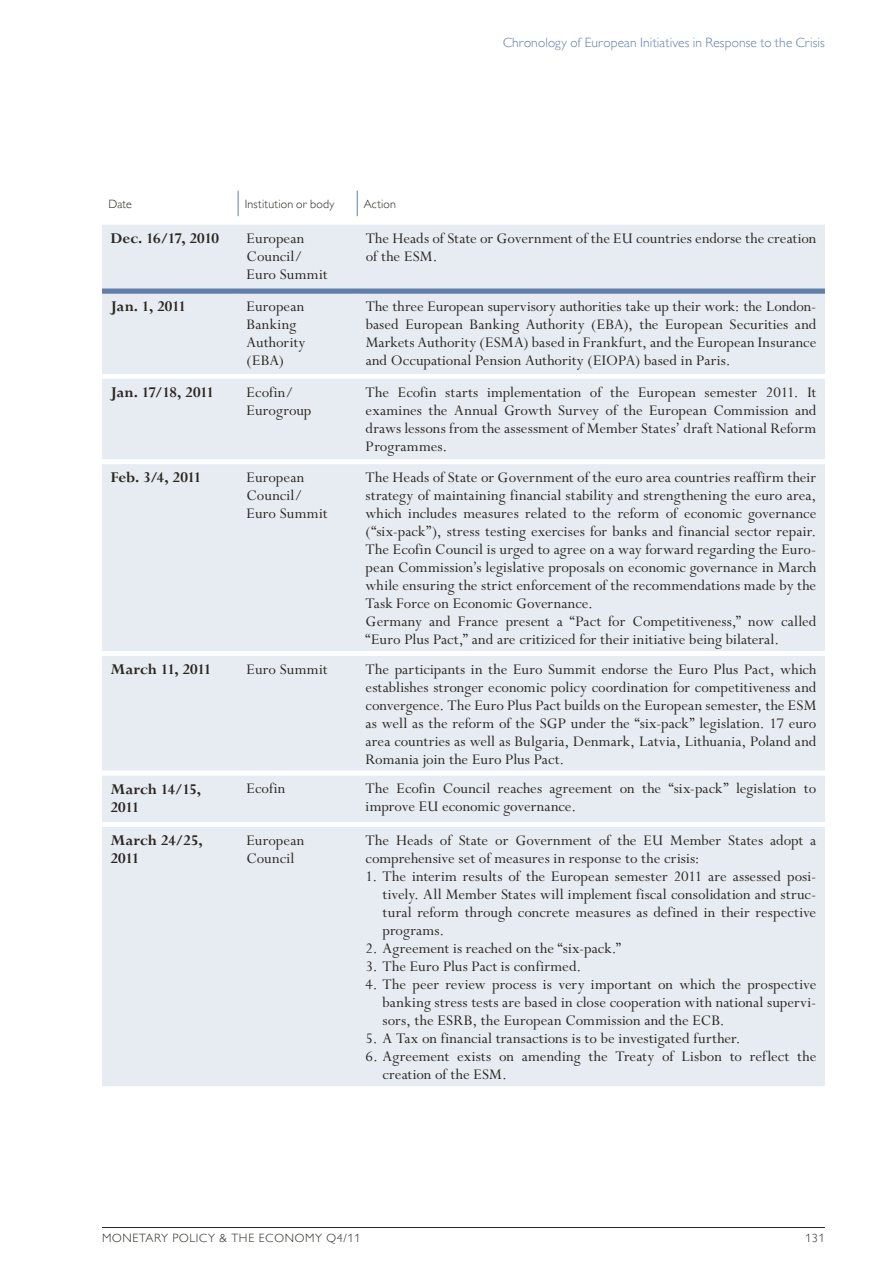
<style>
.page{position:relative;width:893px;height:1263px;background:#fff}
.page>*{position:absolute;margin:0;border:0;box-sizing:border-box;transform-origin:0 0}
.t1{font:16.5px/18px "Perpetua Std";letter-spacing:.005em;color:#2b2620}
.t2{font:700 16.5px/18px "Perpetua Std";color:#2b2620}
.t3{font:700 16.5px "Perpetua Std";letter-spacing:-.02em;color:#2b2620}
.t4{font:300 13.5px "Gill Sans MT Pro";letter-spacing:.01em;color:#607ea9}
.t5{font:300 12px "Gill Sans MT Pro";letter-spacing:.06em;color:#2b2620}
</style>
<div class="page">
<hr style="left:102px;top:1227px;width:723px;height:1px;background:#2b2620">
<div style="left:102px;top:225px;width:723px;height:861px;background:#e7ecf2"></div>
<svg style="left:102px;top:288px;width:723px;height:5px;background:#6d89b0"></svg>
<div style="left:102px;top:374px;width:723px;height:453px;background:#e7ecf2"></div>
<svg style="left:238px;top:191px;width:1px;height:25px"></svg>
<svg style="left:357px;top:191px;width:1px;height:25px"></svg>
<hr style="left:102px;top:293px;width:136px;height:1px;background:#607ea9">
<hr style="left:238px;top:293px;width:119px;height:1px;background:#607ea9">
<hr style="left:357px;top:293px;width:468px;height:1px;background:#607ea9">
<p class="t4" style="left:503px;top:35px;width:323px">Chronology of European I nitiatives in Response to the Crisis</p>
<p class="t5" style="left:108px;top:196px;width:25px">Date</p>
<p class="t5" style="left:245px;top:196px;width:91px">I nstitution or body</p>
<p class="t5" style="left:364px;top:196px;width:34px">Action</p>
<p class="t3" style="left:111px;top:229px;width:110px">Dec. 16/17, 2010</p>
<p class="t1" style="left:247px;top:229px;width:82px">European<br>Council/<br>Euro Summit</p>
<p class="t1" style="left:366px;top:229px;width:452px">The Heads of State or Government of the EU countries endorse the creation of the ESM.</p>
<p class="t2" style="left:111px;top:298px;width:77px">Jan. 1, 2011</p>
<p class="t1" style="left:247px;top:298px;width:60px">European<br>Banking<br>Authority (EBA)</p>
<p class="t1" style="left:366px;top:298px;width:452px;text-align:justify">The three European supervisory authorities take up their work: the London&shy;based European Banking Authority (EBA), the European Securities and Markets Authority (ESMA) based in Frankfurt, and the European Insurance and Occupational Pension Authority (EIOPA) based in Paris.</p>
<p class="t3" style="left:111px;top:383px;width:105px">Jan. 17/18, 2011</p>
<p class="t1" style="left:247px;top:383px;width:66px">Ecofin/<br>Eurogroup</p>
<p class="t1" style="left:366px;top:383px;width:452px;text-align:justify">The Ecofin starts implementation of the European semester 2011. It examines the Annual Growth Survey of the European Commission and draws lessons from the assessment of Member States’ draft National Reform Programmes.</p>
<p class="t2" style="left:111px;top:469px;width:93px">Feb. 3/4, 2011</p>
<p class="t1" style="left:247px;top:469px;width:82px">European<br>Council/<br>Euro Summit</p>
<p class="t1" style="left:366px;top:469px;width:452px">The Heads of State or Government of the euro area countries reaffirm their strategy of maintaining financial stability and strengthening the euro area, which includes measures related to the reform of economic governance (“six-pack”), stress testing exercises for banks and financial sector repair.<br>The Ecofin Council is urged to agree on a way forward regarding the Euro&shy;pean Commission’s legislative proposals on economic governance in March while ensuring the strict enforcement of the recommendations made by the Task Force on Economic Governance.<br>Germany and France present a “Pact for Competitiveness,” now called “Euro Plus Pact,” and are critiziced for their initiative being bilateral.</p>
<p class="t2" style="left:110px;top:661px;width:102px">March 11, 2011</p>
<p class="t1" style="left:247px;top:661px;width:82px">Euro Summit</p>
<p class="t1" style="left:366px;top:661px;width:452px;text-align:justify">The participants in the Euro Summit endorse the Euro Plus Pact, which establishes stronger economic policy coordination for competitiveness and convergence. The Euro Plus Pact builds on the European semester, the ESM as well as the reform of the SGP under the “six-pack” legislation. 17 euro area countries as well as Bulgaria, Denmark, Latvia, Lithuania, Poland and Romania join the Euro Plus Pact.</p>
<p class="t2" style="left:110px;top:780px;width:92px">March 14/15,<br>2011</p>
<p class="t1" style="left:247px;top:780px;width:40px">Ecofin</p>
<p class="t1" style="left:366px;top:780px;width:452px">The Ecofin Council reaches agreement on the “six-pack” legislation to improve EU economic governance.</p>
<p class="t2" style="left:110px;top:832px;width:94px">March 24/25,<br>2011</p>
<p class="t1" style="left:247px;top:832px;width:59px">European<br>Council</p>
<p class="t1" style="left:366px;top:832px;width:452px">The Heads of State or Government of the EU Member States adopt a comprehensive set of measures in response to the crisis:</p>
<p class="t1" style="left:383px;top:868px;width:435px;text-align:justify;text-indent:-17px">1. The interim results of the European semester 2011 are assessed posi&shy;tively. All Member States will implement fiscal consolidation and struc&shy;tural reform through concrete measures as defined in their respective programs.</p>
<p class="t1" style="left:366px;top:940px;width:257px">2. Agreement is reached on the “six-pack.”</p>
<p class="t1" style="left:366px;top:958px;width:217px">3. The Euro Plus Pact is confirmed.</p>
<p class="t1" style="left:383px;top:976px;width:435px;text-align:justify;text-indent:-17px">4. The peer review process is very important on which the prospective banking stress tests are based in close cooperation with national supervi&shy;sors, the ESRB, the European Commission and the ECB.</p>
<p class="t1" style="left:366px;top:1030px;width:376px">5. A Tax on financial transactions is to be investigated further.</p>
<p class="t1" style="left:383px;top:1048px;width:435px;text-indent:-17px">6. Agreement exists on amending the Treaty of Lisbon to reflect the creation of the ESM.</p>
<p class="t5" style="left:102px;top:1231px;width:260px">Monetary Policy &amp; the Economy Q4/11</p>
<p class="t5" style="left:805px;top:1231px;width:21px">131</p>
</div>
